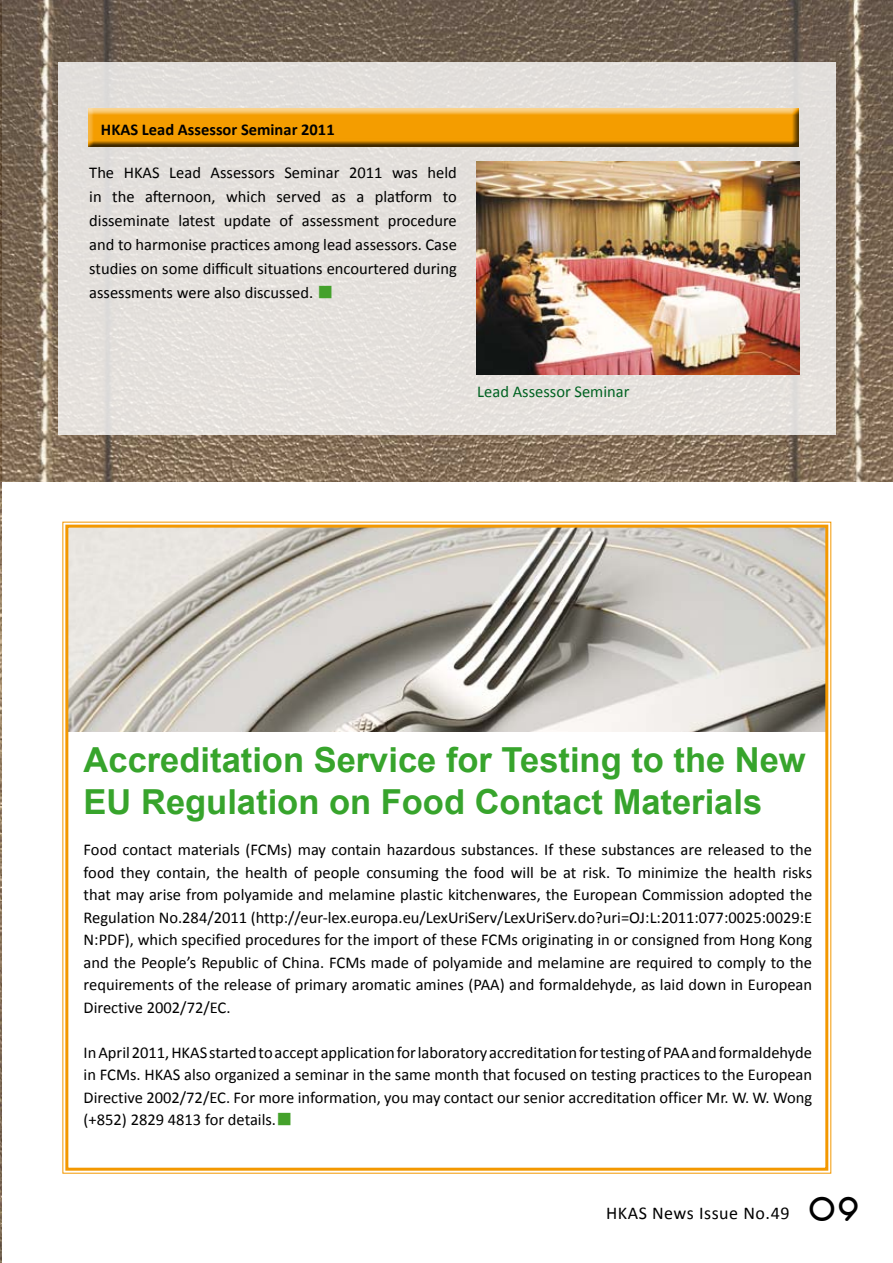
<style>
.page{position:relative;width:893px;height:1263px;background:#fff}
.page>*{position:absolute;margin:0;border:0;box-sizing:border-box;transform-origin:0 0}
.t1{font:700 34.5px/41.4px "Arial";color:#37a42c}
.t2{font:18px "Calibri";letter-spacing:.03em;color:#000}
.t3{font:16.5px/22.5px "Calibri";color:#000;text-align:justify}
.t4{font:700 16.5px "Calibri";color:#000}
.t5{font:16.5px "Calibri";color:#006221}
.s1{font-family:"DF Hei Std W5";color:#44a12b}
.s2{font-family:"SF Orson Casual";font-weight:800;font-size:36px}
</style>
<div class="page">
<img style="left:0;top:482px;width:2px;height:781px">
<img style="left:0;top:0;width:893px;height:482px">
<div style="left:58px;top:63px;width:778px;height:372px;background:#e4e0dc"></div>
<div style="left:88px;top:108px;width:711px;height:39px;background:#000;opacity:.75"></div>
<img style="left:476px;top:162px;width:323px;height:213px">
<svg style="left:62px;top:521px;width:770px;height:653px"></svg>
<div style="left:65px;top:525px;width:763px;height:646px;border:3px solid #f39800"></div>
<p class="t4" style="left:101px;top:119px;width:235px">HKAS Lead Assessor Seminar 2011</p>
<p class="t3" style="left:89px;top:160px;width:369px;line-height:24px">The HKAS Lead Assessors Seminar 2011 was held in the afternoon, which served as a platform to disseminate latest update of assessment procedure and to harmonise practices among lead assessors. Case studies on some difficult situations encourtered during assessments were also discussed. <span class="s1">■</span></p>
<p class="t5" style="left:477px;top:381px;width:154px">Lead Assessor Seminar</p>
<h1 class="t1" style="left:84px;top:740px;width:724px">Accreditation Service for Testing to the New<br>EU Regulation on Food Contact Materials</h1>
<p class="t3" style="left:84px;top:837px;width:730px">Food contact materials (FCMs) may contain hazardous substances. If these substances are released to the food they contain, the health of people consuming the food will be at risk. To minimize the health risks that may arise from polyamide and melamine plastic kitchenwares, the European Commission adopted the Regulation No.284/2011 (http://eur-lex.europa.eu/LexUriServ/LexUriServ.do?uri=OJ:L:2011:077:0025:0029:E N:PDF), which specified procedures for the import of these FCMs originating in or consigned from Hong Kong and the People’s Republic of China. FCMs made of polyamide and melamine are required to comply to the requirements of the release of primary aromatic amines (PAA) and formaldehyde, as laid down in European Directive 2002/72/EC.</p>
<p class="t3" style="left:84px;top:1040px;width:730px">In April 2011, HKAS started to accept application for laboratory accreditation for testing of PAA and formaldehyde in FCMs. HKAS also organized a seminar in the same month that focused on testing practices to the European Directive 2002/72/EC. For more information, you may contact our senior accreditation officer Mr. W. W. Wong (+852) 2829 4813 for details.<span class="s1">■</span></p>
<p class="t2" style="left:606px;top:1202px;width:256px">HKAS News Issue No.49 <span class="s2">09</span></p>
</div>
